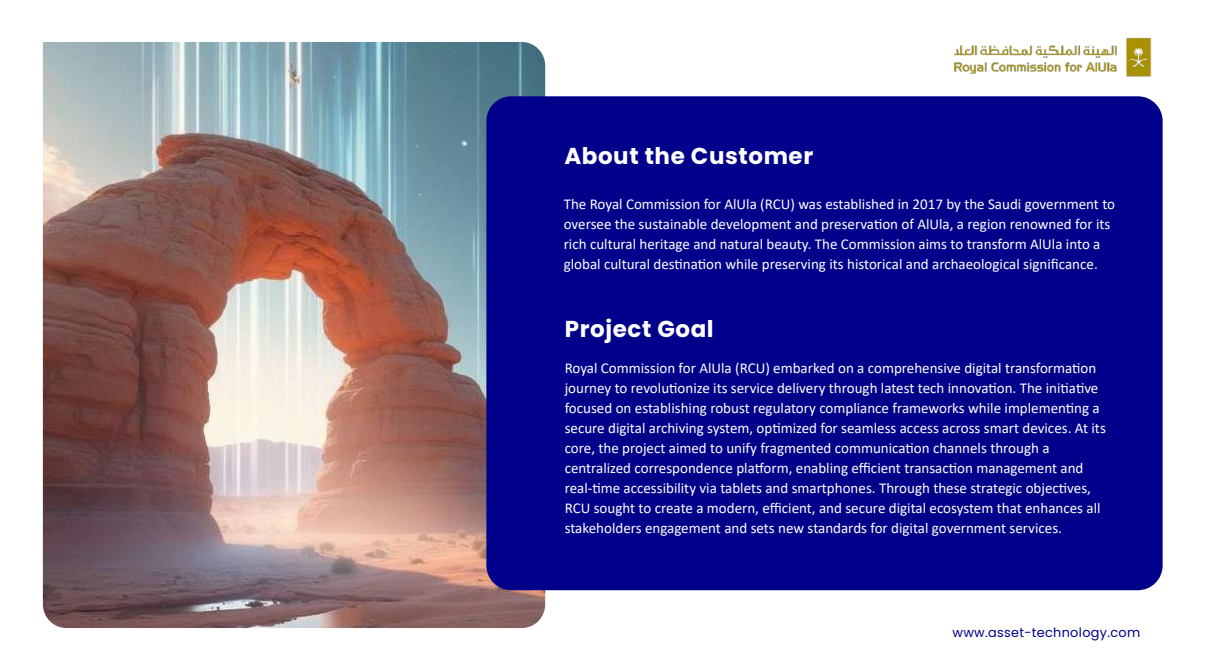
<style>
.page{position:relative;width:1209px;height:670px;background:#fff}
.page>*{position:absolute;margin:0;border:0;box-sizing:border-box;transform-origin:0 0}
.t1{font:700 23px "Poppins";letter-spacing:.025em;color:#fff}
.t2{font:15px/20px "Calibri";color:#fff}
.t3{font:12.8px "Poppins";letter-spacing:.025em;color:#01008a}
</style>
<div class="page">
<img style="left:43px;top:42px;width:502px;height:585px">
<div style="left:486px;top:96px;width:677px;height:494px;background:#01008a;border-radius:25px"></div>
<img style="left:950px;top:38px;width:204px;height:64px">
<h1 class="t1" style="left:564px;top:143px;width:250px">About the Customer</h1>
<p class="t2" style="left:564px;top:193px;width:553px">The Royal Commission for AlUla (RCU) was established in 2017 by the Saudi government to oversee the sustainable development and preservation of AlUla, a region renowned for its rich cultural heritage and natural beauty. The Commission aims to transform AlUla into a global cultural destination while preserving its historical and archaeological significance.</p>
<h1 class="t1" style="left:565px;top:315px;width:150px">Project Goal</h1>
<p class="t2" style="left:565px;top:357px;width:543px">Royal Commission for AlUla (RCU) embarked on a comprehensive digital transformation journey to revolutionize its service delivery through latest tech innovation. The initiative focused on establishing robust regulatory compliance frameworks while implementing a secure digital archiving system, optimized for seamless access across smart devices. At its core, the project aimed to unify fragmented communication channels through a centralized correspondence platform, enabling efficient transaction management and real-time accessibility via tablets and smartphones. Through these strategic objectives, RCU sought to create a modern, efficient, and secure digital ecosystem that enhances all stakeholders engagement and sets new standards for digital government services.</p>
<p class="t3" style="left:952px;top:624px;width:189px">www.asset-technology.com</p>
</div>
